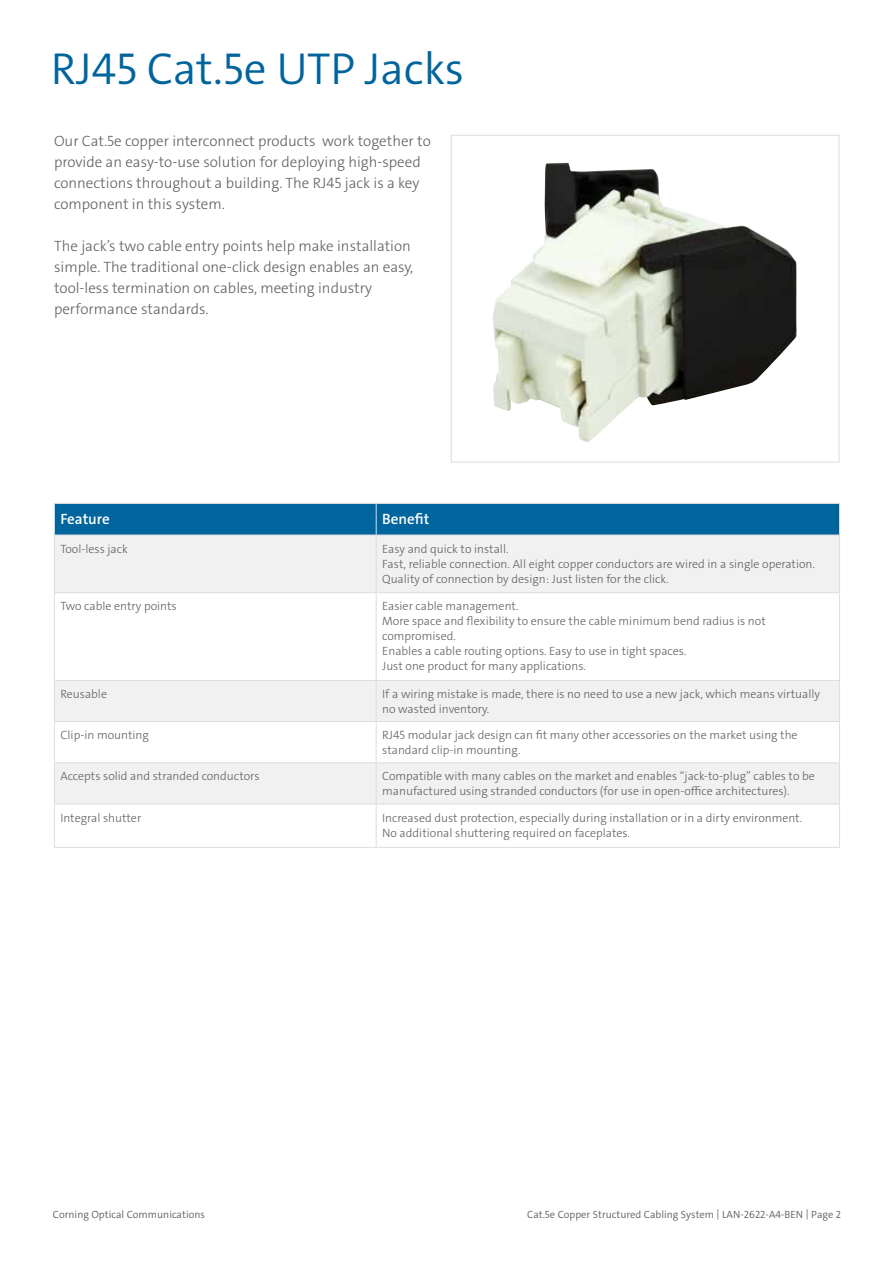
<style>
.page{position:relative;width:894px;height:1263px;background:#fff}
.page>*{position:absolute;margin:0;border:0;box-sizing:border-box;transform-origin:0 0}
.t1{font:300 45px "The Sans C4 s";color:#00649d}
.t2{font:300 15px/21px "The Sans C4 s";color:#5f6062}
.t3{font:600 15px "The Sans C4 s";color:#fff}
.t4{font:300 12px/15px "The Sans C4 s";color:#5f6062}
.t5{font:300 10.5px "The Sans C4 s";color:#5f6062}
</style>
<div class="page">
<img style="left:493px;top:163px;width:303px;height:279px">
<div style="left:450px;top:135px;width:389px;height:327px;border:1px solid #dcddde"></div>
<div style="left:55px;top:504px;width:783px;height:30px;background:#00649d"></div>
<svg style="left:55px;top:535px;width:783px;height:268px;fill:#f1f1f2"></svg>
<hr style="left:54px;top:503px;width:322px;height:1px;background:#dcddde">
<hr style="left:54px;top:504px;width:1px;height:30px;background:#dcddde">
<hr style="left:376px;top:503px;width:463px;height:1px;background:#dcddde">
<hr style="left:375px;top:504px;width:1px;height:30px;background:#dcddde">
<hr style="left:838px;top:504px;width:1px;height:30px;background:#dcddde">
<hr style="left:54px;top:534px;width:322px;height:1px;background:#dcddde">
<hr style="left:54px;top:535px;width:1px;height:57px;background:#dcddde">
<hr style="left:376px;top:534px;width:463px;height:1px;background:#dcddde">
<hr style="left:375px;top:535px;width:1px;height:57px;background:#dcddde">
<hr style="left:838px;top:535px;width:1px;height:57px;background:#dcddde">
<hr style="left:54px;top:592px;width:322px;height:1px;background:#dcddde">
<hr style="left:54px;top:593px;width:1px;height:87px;background:#dcddde">
<hr style="left:376px;top:592px;width:463px;height:1px;background:#dcddde">
<hr style="left:375px;top:593px;width:1px;height:87px;background:#dcddde">
<hr style="left:838px;top:593px;width:1px;height:87px;background:#dcddde">
<hr style="left:54px;top:680px;width:322px;height:1px;background:#dcddde">
<hr style="left:54px;top:681px;width:1px;height:40px;background:#dcddde">
<hr style="left:376px;top:680px;width:463px;height:1px;background:#dcddde">
<hr style="left:375px;top:681px;width:1px;height:40px;background:#dcddde">
<hr style="left:838px;top:681px;width:1px;height:40px;background:#dcddde">
<hr style="left:54px;top:721px;width:322px;height:1px;background:#dcddde">
<hr style="left:54px;top:722px;width:1px;height:40px;background:#dcddde">
<hr style="left:376px;top:721px;width:463px;height:1px;background:#dcddde">
<hr style="left:375px;top:722px;width:1px;height:40px;background:#dcddde">
<hr style="left:838px;top:722px;width:1px;height:40px;background:#dcddde">
<hr style="left:54px;top:762px;width:322px;height:1px;background:#dcddde">
<hr style="left:54px;top:763px;width:1px;height:40px;background:#dcddde">
<hr style="left:376px;top:762px;width:463px;height:1px;background:#dcddde">
<hr style="left:375px;top:763px;width:1px;height:40px;background:#dcddde">
<hr style="left:838px;top:763px;width:1px;height:40px;background:#dcddde">
<hr style="left:54px;top:803px;width:322px;height:1px;background:#dcddde">
<hr style="left:54px;top:804px;width:1px;height:43px;background:#dcddde">
<hr style="left:376px;top:803px;width:463px;height:1px;background:#dcddde">
<hr style="left:375px;top:804px;width:1px;height:43px;background:#dcddde">
<hr style="left:838px;top:804px;width:1px;height:43px;background:#dcddde">
<hr style="left:54px;top:847px;width:322px;height:1px;background:#dcddde">
<hr style="left:376px;top:847px;width:463px;height:1px;background:#dcddde">
<h1 class="t1" style="left:51px;top:40px;width:414px">RJ45 Cat.5e UTP Jacks</h1>
<p class="t2" style="left:54px;top:130px;width:378px">Our Cat.5e copper interconnect products work together to provide an easy-to-use solution for deploying high-speed connections throughout a building. The RJ45 jack is a key component in this system.</p>
<p class="t2" style="left:54px;top:235px;width:361px">The jack’s two cable entry points help make installation simple. The traditional one-click design enables an easy, tool-less termination on cables, meeting industry performance standards.</p>
<p class="t3" style="left:60px;top:509px;width:51px">Feature</p>
<p class="t3" style="left:382px;top:509px;width:49px">Benefit</p>
<p class="t4" style="left:60px;top:541px;width:69px">Tool-less jack</p>
<p class="t4" style="left:382px;top:541px;width:434px">Easy and quick to install.<br>Fast, reliable connection. All eight copper conductors are wired in a single operation.<br>Quality of connection by design: Just listen for the click.</p>
<p class="t4" style="left:60px;top:599px;width:118px">Two cable entry points</p>
<p class="t4" style="left:382px;top:599px;width:385px">Easier cable management.<br>More space and flexibility to ensure the cable minimum bend radius is not compromised.<br>Enables a cable routing options. Easy to use in tight spaces.<br>Just one product for many applications.</p>
<p class="t4" style="left:60px;top:686px;width:48px">Reusable</p>
<p class="t4" style="left:382px;top:686px;width:439px">If a wiring mistake is made, there is no need to use a new jack, which means virtually no wasted inventory.</p>
<p class="t4" style="left:60px;top:727px;width:90px">Clip-in mounting</p>
<p class="t4" style="left:382px;top:727px;width:417px">RJ45 modular jack design can fit many other accessories on the market using the standard clip-in mounting.</p>
<p class="t4" style="left:60px;top:769px;width:201px">Accepts solid and stranded conductors</p>
<p class="t4" style="left:382px;top:769px;width:434px">Compatible with many cables on the market and enables “jack-to-plug” cables to be manufactured using stranded conductors (for use in open-office architectures).</p>
<p class="t4" style="left:60px;top:810px;width:82px">Integral shutter</p>
<p class="t4" style="left:382px;top:810px;width:421px">Increased dust protection, especially during installation or in a dirty environment.<br>No additional shuttering required on faceplates.</p>
<p class="t5" style="left:53px;top:1207px;width:153px">Corning Optical Communications</p>
<p class="t5" style="left:527px;top:1207px;width:315px">Cat.5e Copper Structured Cabling System | LAN-2622-A4-BEN | Page 2</p>
</div>
